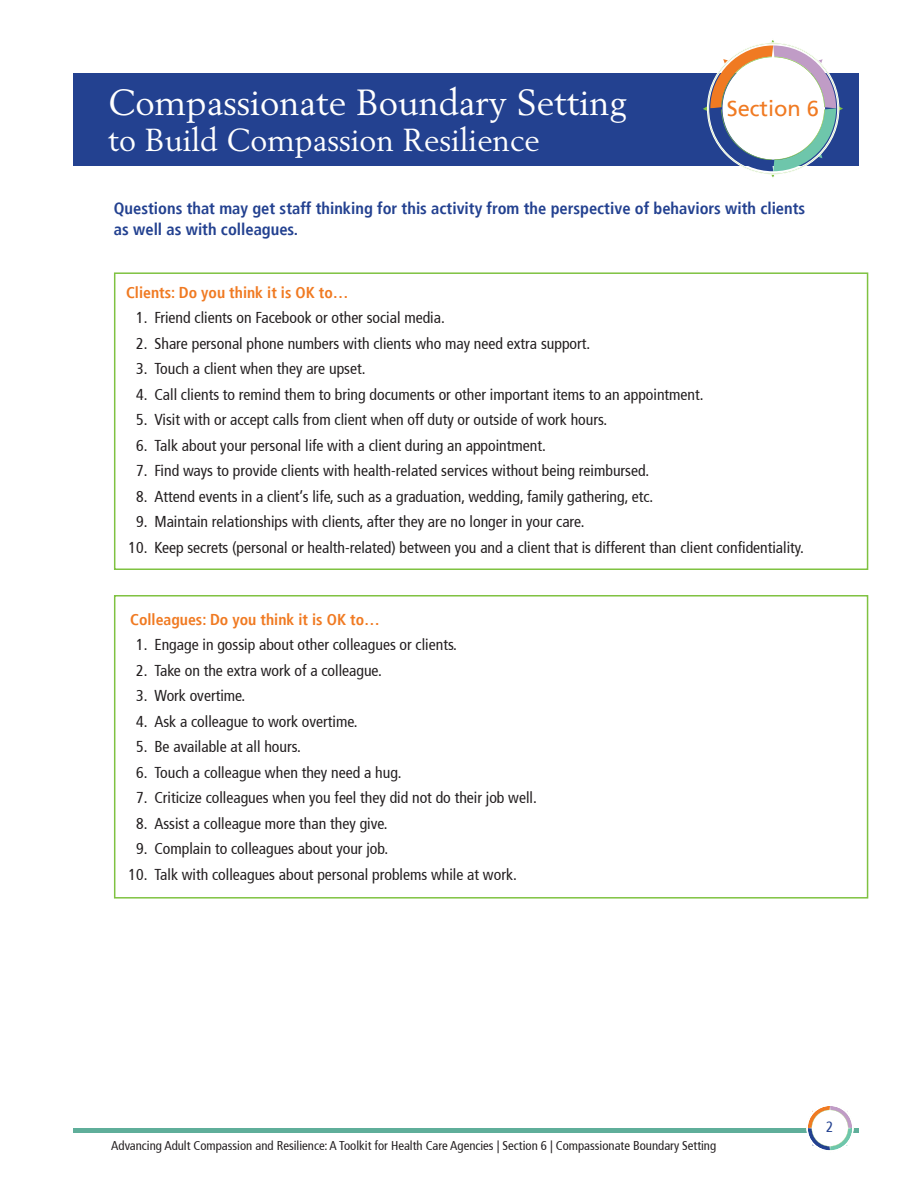
<style>
.page{position:relative;width:918px;height:1188px;background:#fff}
.page>*{position:absolute;margin:0;border:0;box-sizing:border-box;transform-origin:0 0}
.t1{font:36px "Berling";color:#fff}
.t2{font:31.5px "Berling";color:#fff}
.t3{font:21.9px "Frutiger";color:#f07a22}
.t4{font:700 condensed 16.5px "Frutiger";color:#234190}
.t5{font:condensed 15.75px "Frutiger";color:#231f20}
.t6{font:700 condensed 15.75px "Frutiger";color:#f07a22}
.t7{font:condensed 15px "Frutiger";color:#234190}
.t8{font:condensed 12.75px "Frutiger";color:#231f20}
</style>
<div class="page">
<div style="left:74px;top:1128px;width:785px;height:5px;background:#5fae9a"></div>
<svg style="left:805px;top:1106px;width:50px;height:45px"></svg>
<div style="left:74px;top:74px;width:785px;height:92px;background:#234190"></div>
<svg style="left:703px;top:40px;width:140px;height:138px"></svg>
<div style="left:114px;top:272px;width:754px;height:298px;border:2px solid #7fc241"></div>
<div style="left:114px;top:595px;width:754px;height:304px;border:2px solid #7fc241"></div>
<p class="t1" style="left:108px;top:80px;width:520px">Compassionate Boundary Setting</p>
<p class="t2" style="left:108px;top:120px;width:433px">to Build Compassion Resilience</p>
<p class="t3" style="left:727px;top:98px;width:94px">Section 6</p>
<p class="t4" style="left:114px;top:201px;width:693px">Questions that may get staff thinking for this activity from the perspective of behaviors with clients</p>
<p class="t4" style="left:114px;top:222px;width:186px">as well as with colleagues.</p>
<p class="t6" style="left:126px;top:286px;width:224px">Clients: Do you think it is OK to…</p>
<p class="t5" style="left:136px;top:311px;width:310px">1. Friend clients on Facebook or other social media.</p>
<p class="t5" style="left:136px;top:337px;width:456px">2. Share personal phone numbers with clients who may need extra support.</p>
<p class="t5" style="left:136px;top:362px;width:231px">3. Touch a client when they are upset.</p>
<p class="t5" style="left:136px;top:388px;width:569px">4. Call clients to remind them to bring documents or other important items to an appointment.</p>
<p class="t5" style="left:136px;top:413px;width:473px">5. Visit with or accept calls from client when off duty or outside of work hours.</p>
<p class="t5" style="left:136px;top:439px;width:411px">6. Talk about your personal life with a client during an appointment.</p>
<p class="t5" style="left:136px;top:464px;width:515px">7. Find ways to provide clients with health-related services without being reimbursed.</p>
<p class="t5" style="left:136px;top:490px;width:519px">8. Attend events in a client’s life, such as a graduation, wedding, family gathering, etc.</p>
<p class="t5" style="left:136px;top:515px;width:450px">9. Maintain relationships with clients, after they are no longer in your care.</p>
<p class="t5" style="left:129px;top:541px;width:677px">10. Keep secrets (personal or health-related) between you and a client that is different than client confidentiality.</p>
<p class="t6" style="left:130px;top:613px;width:251px">Colleagues: Do you think it is OK to…</p>
<p class="t5" style="left:136px;top:638px;width:322px">1. Engage in gossip about other colleagues or clients.</p>
<p class="t5" style="left:136px;top:664px;width:247px">2. Take on the extra work of a colleague.</p>
<p class="t5" style="left:136px;top:689px;width:111px">3. Work overtime.</p>
<p class="t5" style="left:136px;top:715px;width:223px">4. Ask a colleague to work overtime.</p>
<p class="t5" style="left:136px;top:740px;width:166px">5. Be available at all hours.</p>
<p class="t5" style="left:136px;top:766px;width:267px">6. Touch a colleague when they need a hug.</p>
<p class="t5" style="left:136px;top:791px;width:402px">7. Criticize colleagues when you feel they did not do their job well.</p>
<p class="t5" style="left:136px;top:817px;width:253px">8. Assist a colleague more than they give.</p>
<p class="t5" style="left:136px;top:842px;width:254px">9. Complain to colleagues about your job.</p>
<p class="t5" style="left:129px;top:868px;width:390px">10. Talk with colleagues about personal problems while at work.</p>
<p class="t8" style="left:111px;top:1140px;width:607px">Advancing Adult Compassion and Resilience: A Toolkit for Health Care Agencies | Section 6 | Compassionate Boundary Setting</p>
<p class="t7" style="left:826px;top:1120px;width:9px">2</p>
</div>
